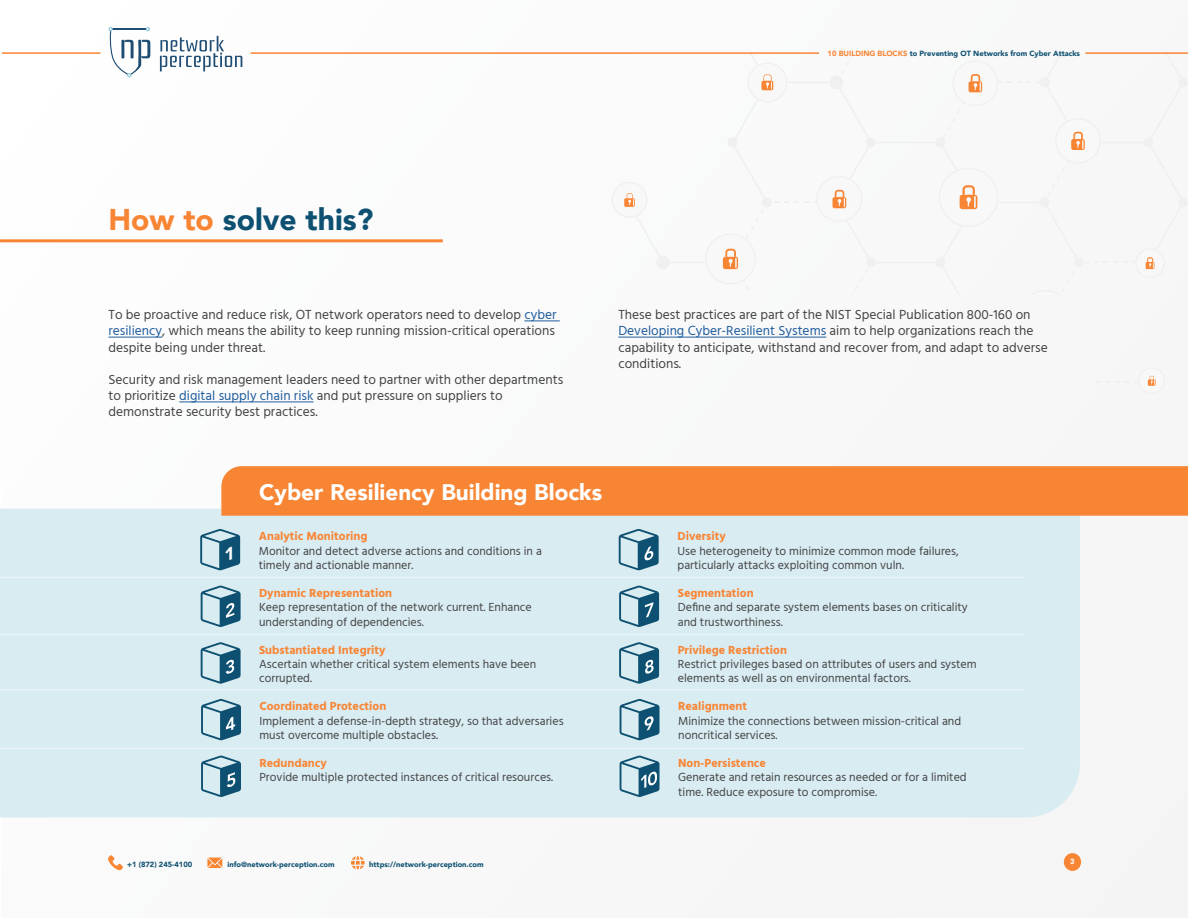
<style>
.page{position:relative;width:1188px;height:918px;background:#fff}
.page>*{position:absolute;margin:0;border:0;box-sizing:border-box;transform-origin:0 0}
.t1{font:900 30px "Avenir";color:#0d5071}
.t2{font:900 22.5px "Avenir";color:#fff}
.t3{font:13.5px/16.2px "Hind";color:#444}
.t4{font:12px/14.4px "Hind";color:#444}
.t5{font:700 12px "Hind";color:#f88534}
.t6{font:900 7.5px "Avenir";color:#0d5071}
.t7{font:900 7.5px "Avenir";color:#fff}
.s1{color:#f88534}
.s2{color:#215e9e}
</style>
<div class="page">
<svg style="left:1095px;top:382px;width:43px;height:1px"></svg>
<div style="left:1074px;top:377px;width:10px;height:10px;background:#f7f7f7;border-radius:50%"></div>
<svg style="left:728px;top:52px;width:219px;height:243px"></svg>
<div style="left:817px;top:177px;width:45px;height:44px;background:#f8f8f8;border-radius:50%"></div>
<div style="left:816px;top:176px;width:46px;height:46px;border:1px solid #f0f0f0;border-radius:50%"></div>
<svg style="left:774px;top:190px;width:72px;height:18px"></svg>
<div style="left:1019px;top:291px;width:53px;height:53px;background:#f8f8f8;border-radius:50%"></div>
<div style="left:748px;top:63px;width:39px;height:39px;background:#f8f8f8;border-radius:50%"></div>
<div style="left:748px;top:62px;width:39px;height:40px;border:1px solid #f0f0f0;border-radius:50%"></div>
<svg style="left:762px;top:74px;width:11px;height:16px"></svg>
<div style="left:819px;top:305px;width:35px;height:35px;background:#f8f8f8;border-radius:50%"></div>
<div style="left:819px;top:304px;width:36px;height:37px;border:1px solid #f0f0f0;border-radius:50%"></div>
<div style="left:612px;top:182px;width:35px;height:35px;background:#f8f8f8;border-radius:50%"></div>
<div style="left:612px;top:182px;width:35px;height:36px;border:1px solid #f0f0f0;border-radius:50%"></div>
<svg style="left:621px;top:193px;width:143px;height:102px"></svg>
<div style="left:1139px;top:368px;width:25px;height:25px;background:#f8f8f8;border-radius:50%"></div>
<div style="left:1138px;top:367px;width:27px;height:27px;border:1px solid #f0f0f0;border-radius:50%"></div>
<svg style="left:1148px;top:375px;width:8px;height:11px"></svg>
<div style="left:939px;top:168px;width:59px;height:58px;background:#f8f8f8;border-radius:50%"></div>
<svg style="left:947px;top:52px;width:241px;height:243px"></svg>
<svg style="left:108px;top:27px;width:42px;height:50px"></svg>
<svg style="left:160px;top:36px;width:82px;height:36px"></svg>
<svg style="left:108px;top:855px;width:15px;height:15px"></svg>
<svg style="left:207px;top:858px;width:15px;height:10px"></svg>
<svg style="left:351px;top:856px;width:14px;height:14px"></svg>
<div style="left:1064px;top:853px;width:17px;height:18px;background:#f88534;border-radius:50%"></div>
<hr style="left:251px;top:52px;width:568px;height:2px;background:#f88534">
<hr style="left:2px;top:52px;width:98px;height:2px;background:#f88534">
<hr style="left:1085px;top:52px;width:103px;height:2px;background:#f88534">
<hr style="left:0;top:239px;width:443px;height:3px;background:#f88534">
<hr style="left:524px;top:321px;width:36px;height:1px;background:#215e9e">
<hr style="left:108px;top:337px;width:54px;height:1px;background:#215e9e">
<hr style="left:179px;top:402px;width:135px;height:1px;background:#215e9e">
<hr style="left:618px;top:337px;width:208px;height:1px;background:#215e9e">
<div style="left:0;top:509px;width:1080px;height:309px;background:#d9ecf2"></div>
<svg style="left:201px;top:586px;width:40px;height:41px;background:#7ea6b8"></svg>
<svg style="left:201px;top:642px;width:40px;height:42px;background:#80a7b9"></svg>
<svg style="left:201px;top:699px;width:40px;height:41px;background:#7da5b7"></svg>
<svg style="left:201px;top:756px;width:40px;height:41px;background:#7da5b7"></svg>
<svg style="left:619px;top:529px;width:40px;height:41px;background:#7ea6b8"></svg>
<svg style="left:619px;top:586px;width:40px;height:41px;background:#7ba4b6"></svg>
<svg style="left:619px;top:642px;width:40px;height:42px;background:#81a8b9"></svg>
<svg style="left:620px;top:699px;width:39px;height:41px;background:#7ea6b8"></svg>
<svg style="left:620px;top:756px;width:39px;height:41px;background:#84aabb"></svg>
<div style="left:221px;top:466px;width:967px;height:50px;background:#f88534"></div>
<hr style="left:0;top:577px;width:1024px;height:1px;background:#fff">
<hr style="left:0;top:634px;width:1024px;height:1px;background:#fff">
<hr style="left:0;top:689px;width:1024px;height:1px;background:#fff">
<hr style="left:0;top:748px;width:1024px;height:1px;background:#fff">
<svg style="left:200px;top:529px;width:40px;height:41px;background:#75a0b3"></svg>
<p class="t6" style="left:828px;top:50px;width:254px"><span class="s1">10 BUILDING BLOCKS</span> to Preventing OT Networks from Cyber Attacks</p>
<h1 class="t1" style="left:108px;top:206px;width:266px"><span class="s1">How to</span> solve this?</h1>
<p class="t3" style="left:108px;top:308px;width:450px;text-align:justify">To be proactive and reduce risk, OT network operators need to develop <span class="s2">cyber resiliency</span>, which means the ability to keep running mission-critical operations despite being under threat.</p>
<p class="t3" style="left:108px;top:372px;width:456px">Security and risk management leaders need to partner with other departments to prioritize <span class="s2">digital supply chain risk</span> and put pressure on suppliers to demonstrate security best practices.</p>
<p class="t3" style="left:618px;top:308px;width:431px">These best practices are part of the NIST Special Publication 800-160 on <span class="s2">Developing Cyber-Resilient Systems</span> aim to help organizations reach the capability to anticipate, withstand and recover from, and adapt to adverse conditions.</p>
<h2 class="t2" style="left:259px;top:482px;width:345px">Cyber Resiliency Building Blocks</h2>
<p class="t5" style="left:259px;top:531px;width:110px">Analytic Monitoring</p>
<p class="t4" style="left:259px;top:544px;width:285px">Monitor and detect adverse actions and conditions in a timely and actionable manner.</p>
<p class="t5" style="left:259px;top:588px;width:135px">Dynamic Representation</p>
<p class="t4" style="left:259px;top:601px;width:274px">Keep representation of the network current. Enhance understanding of dependencies.</p>
<p class="t5" style="left:259px;top:645px;width:128px">Substantiated Integrity</p>
<p class="t4" style="left:259px;top:658px;width:279px">Ascertain whether critical system elements have been corrupted.</p>
<p class="t5" style="left:259px;top:701px;width:128px">Coordinated Protection</p>
<p class="t4" style="left:259px;top:714px;width:306px">Implement a defense-in-depth strategy, so that adversaries must overcome multiple obstacles.</p>
<p class="t5" style="left:259px;top:758px;width:69px">Redundancy</p>
<p class="t4" style="left:259px;top:771px;width:295px">Provide multiple protected instances of critical resources.</p>
<p class="t5" style="left:678px;top:531px;width:50px">Diversity</p>
<p class="t4" style="left:678px;top:544px;width:283px">Use heterogeneity to minimize common mode failures, particularly attacks exploiting common vuln.</p>
<p class="t5" style="left:678px;top:588px;width:77px">Segmentation</p>
<p class="t4" style="left:678px;top:601px;width:291px">Define and separate system elements bases on criticality and trustworthiness.</p>
<p class="t5" style="left:678px;top:645px;width:111px">Privilege Restriction</p>
<p class="t4" style="left:678px;top:658px;width:300px">Restrict privileges based on attributes of users and system elements as well as on environmental factors.</p>
<p class="t5" style="left:678px;top:701px;width:70px">Realignment</p>
<p class="t4" style="left:678px;top:714px;width:285px">Minimize the connections between mission-critical and noncritical services.</p>
<p class="t5" style="left:678px;top:758px;width:89px">Non-Persistence</p>
<p class="t4" style="left:678px;top:771px;width:290px">Generate and retain resources as needed or for a limited time. Reduce exposure to compromise.</p>
<p class="t6" style="left:127px;top:861px;width:67px">+1 (872) 245-4100</p>
<p class="t6" style="left:228px;top:861px;width:108px">info@network-perception.com</p>
<p class="t6" style="left:369px;top:861px;width:116px">https://network-perception.com</p>
<p class="t7" style="left:1070px;top:859px;width:6px">3</p>
</div>
